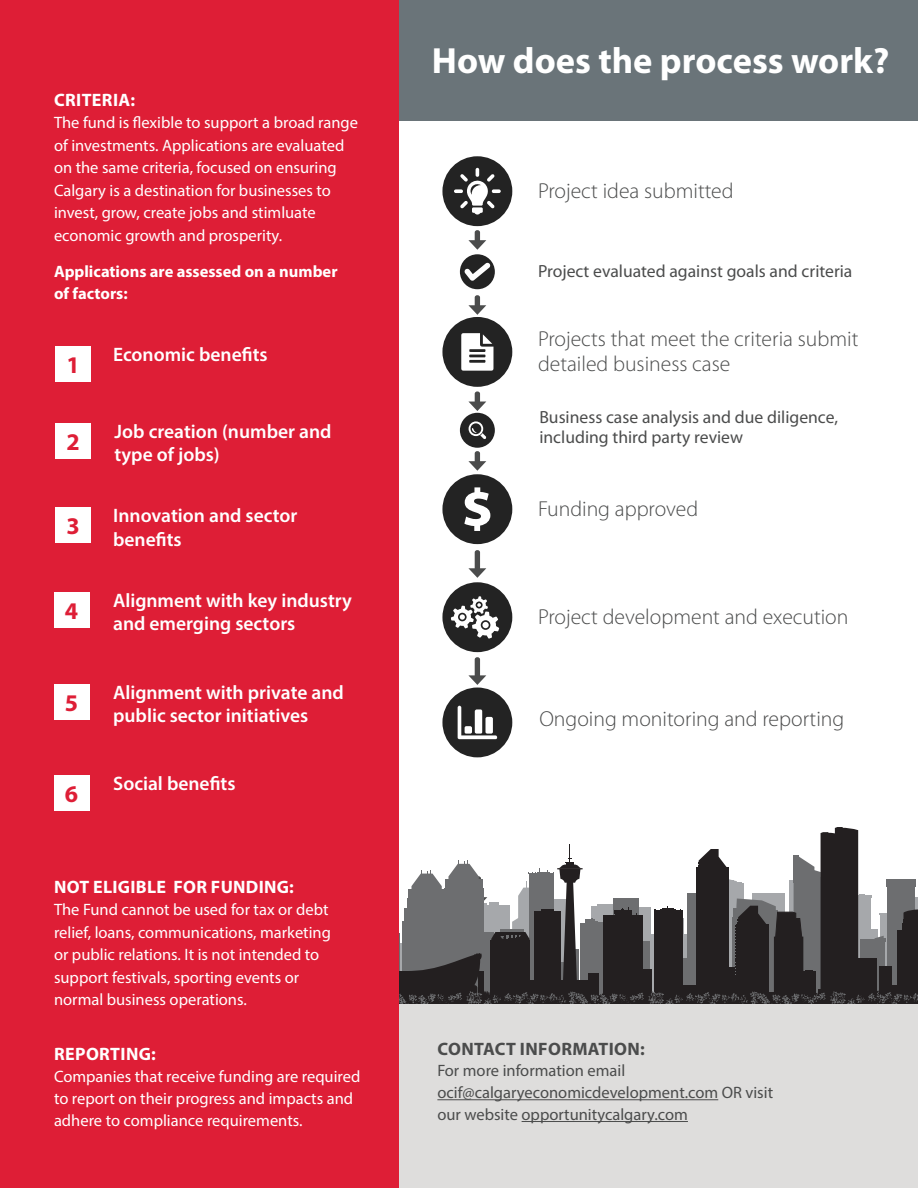
<style>
.page{position:relative;width:918px;height:1188px;background:#fff}
.page>*{position:absolute;margin:0;border:0;box-sizing:border-box;transform-origin:0 0}
.t1{font:700 36.6px "Myriad Pro";color:#fff}
.t2{font:700 24px "Myriad Pro";color:#de1e36}
.t3{font:300 21.75px/25.3px "Myriad Pro";color:#4b4c4c}
.t4{font:600 19.5px/23.4px "Myriad Pro";color:#fff}
.t5{font:700 18px "Myriad Pro";letter-spacing:.015em;color:#fff}
.t6{font:700 18px "Myriad Pro";letter-spacing:.02em;color:#4b4c4c}
.t7{font:17.7px/20px "Myriad Pro";color:#4b4c4c}
.t8{font:16.5px/22.5px "Myriad Pro";color:#fff}
.t9{font:16.5px/21.8px "Myriad Pro";color:#4b4c4c}
.t10{font:700 16.5px/22.5px "Myriad Pro";color:#fff}
</style>
<div class="page">
<div style="left:399px;top:0;width:519px;height:121px;background:#6a7479"></div>
<svg style="left:468px;top:230px;width:18px;height:20px"></svg>
<svg style="left:468px;top:295px;width:18px;height:20px"></svg>
<svg style="left:468px;top:391px;width:18px;height:20px"></svg>
<svg style="left:468px;top:451px;width:18px;height:20px"></svg>
<svg style="left:468px;top:550px;width:18px;height:28px"></svg>
<svg style="left:468px;top:657px;width:18px;height:28px"></svg>
<svg style="left:399px;top:827px;width:519px;height:177px"></svg>
<div style="left:442px;top:156px;width:70px;height:70px;background:#232323;border-radius:50%"></div>
<svg style="left:454px;top:168px;width:47px;height:47px"></svg>
<div style="left:460px;top:254px;width:35px;height:35px;background:#232323;border-radius:50%"></div>
<svg style="left:464px;top:262px;width:27px;height:19px"></svg>
<div style="left:442px;top:317px;width:70px;height:70px;background:#232323;border-radius:50%"></div>
<svg style="left:461px;top:333px;width:32px;height:38px"></svg>
<div style="left:442px;top:474px;width:70px;height:70px;background:#232323;border-radius:50%"></div>
<svg style="left:464px;top:487px;width:26px;height:44px"></svg>
<div style="left:442px;top:582px;width:70px;height:70px;background:#232323;border-radius:50%"></div>
<div style="left:442px;top:688px;width:70px;height:69px;background:#232323;border-radius:50%"></div>
<svg style="left:458px;top:706px;width:39px;height:33px"></svg>
<div style="left:460px;top:413px;width:35px;height:35px;background:#232323;border-radius:50%"></div>
<svg style="left:468px;top:421px;width:18px;height:18px"></svg>
<svg style="left:451px;top:596px;width:48px;height:43px"></svg>
<div style="left:0;top:0;width:399px;height:1188px;background:#de1e36"></div>
<div style="left:56px;top:347px;width:35px;height:35px;background:#fff"></div>
<div style="left:54px;top:592px;width:35px;height:36px;background:#fff"></div>
<div style="left:54px;top:684px;width:35px;height:35px;background:#fff"></div>
<div style="left:54px;top:775px;width:35px;height:36px;background:#fff"></div>
<div style="left:56px;top:423px;width:35px;height:35px;background:#fff"></div>
<div style="left:399px;top:1004px;width:519px;height:184px;background:#dedddc"></div>
<hr style="left:437px;top:1099px;width:281px;height:1px;background:#4b4c4c">
<hr style="left:522px;top:1121px;width:166px;height:1px;background:#4b4c4c">
<div style="left:56px;top:508px;width:35px;height:35px;background:#fff"></div>
<p class="t5" style="left:54px;top:88px;width:82px">CRITERIA:</p>
<p class="t8" style="left:54px;top:111px;width:306px">The fund is flexible to support a broad range of investments. Applications are evaluated on the same criteria, focused on ensuring Calgary is a destination for businesses to invest, grow, create jobs and stimluate economic growth and prosperity.</p>
<p class="t10" style="left:54px;top:259px;width:285px">Applications are assessed on a number of factors:</p>
<h2 class="t2" style="left:66px;top:350px;width:15px">1</h2>
<p class="t4" style="left:113px;top:343px;width:156px">Economic benefits</p>
<h2 class="t2" style="left:66px;top:426px;width:15px">2</h2>
<p class="t4" style="left:115px;top:419px;width:218px">Job creation (number and type of jobs)</p>
<h2 class="t2" style="left:66px;top:511px;width:15px">3</h2>
<p class="t4" style="left:113px;top:504px;width:186px">Innovation and sector benefits</p>
<h2 class="t2" style="left:65px;top:595px;width:15px">4</h2>
<p class="t4" style="left:113px;top:588px;width:240px">Alignment with key industry and emerging sectors</p>
<h2 class="t2" style="left:65px;top:687px;width:15px">5</h2>
<p class="t4" style="left:113px;top:680px;width:232px">Alignment with private and public sector initiatives</p>
<h2 class="t2" style="left:65px;top:778px;width:15px">6</h2>
<p class="t4" style="left:113px;top:771px;width:124px">Social benefits</p>
<p class="t5" style="left:54px;top:875px;width:241px">NOT ELIGIBLE FOR FUNDING:</p>
<p class="t8" style="left:54px;top:898px;width:278px">The Fund cannot be used for tax or debt relief, loans, communications, marketing or public relations. It is not intended to support festivals, sporting events or normal business operations.</p>
<p class="t5" style="left:54px;top:1043px;width:103px">REPORTING:</p>
<p class="t8" style="left:54px;top:1066px;width:308px;line-height:21.8px">Companies that receive funding are required to report on their progress and impacts and adhere to compliance requirements.</p>
<h1 class="t1" style="left:432px;top:37px;width:459px">How does the process work?</h1>
<h3 class="t3" style="left:538px;top:178px;width:197px">Project idea submitted</h3>
<p class="t7" style="left:538px;top:261px;width:316px">Project evaluated against goals and criteria</p>
<h3 class="t3" style="left:538px;top:326px;width:322px">Projects that meet the criteria submit detailed business case</h3>
<p class="t7" style="left:539px;top:407px;width:300px">Business case analysis and due diligence, including third party review</p>
<h3 class="t3" style="left:538px;top:496px;width:162px">Funding approved</h3>
<h3 class="t3" style="left:538px;top:604px;width:312px">Project development and execution</h3>
<h3 class="t3" style="left:539px;top:706px;width:306px">Ongoing monitoring and reporting</h3>
<p class="t6" style="left:438px;top:1037px;width:209px">CONTACT INFORMATION:</p>
<p class="t9" style="left:437px;top:1060px;width:337px">For more information email ocif@calgaryeconomicdevelopment.com OR visit our website opportunitycalgary.com</p>
</div>
